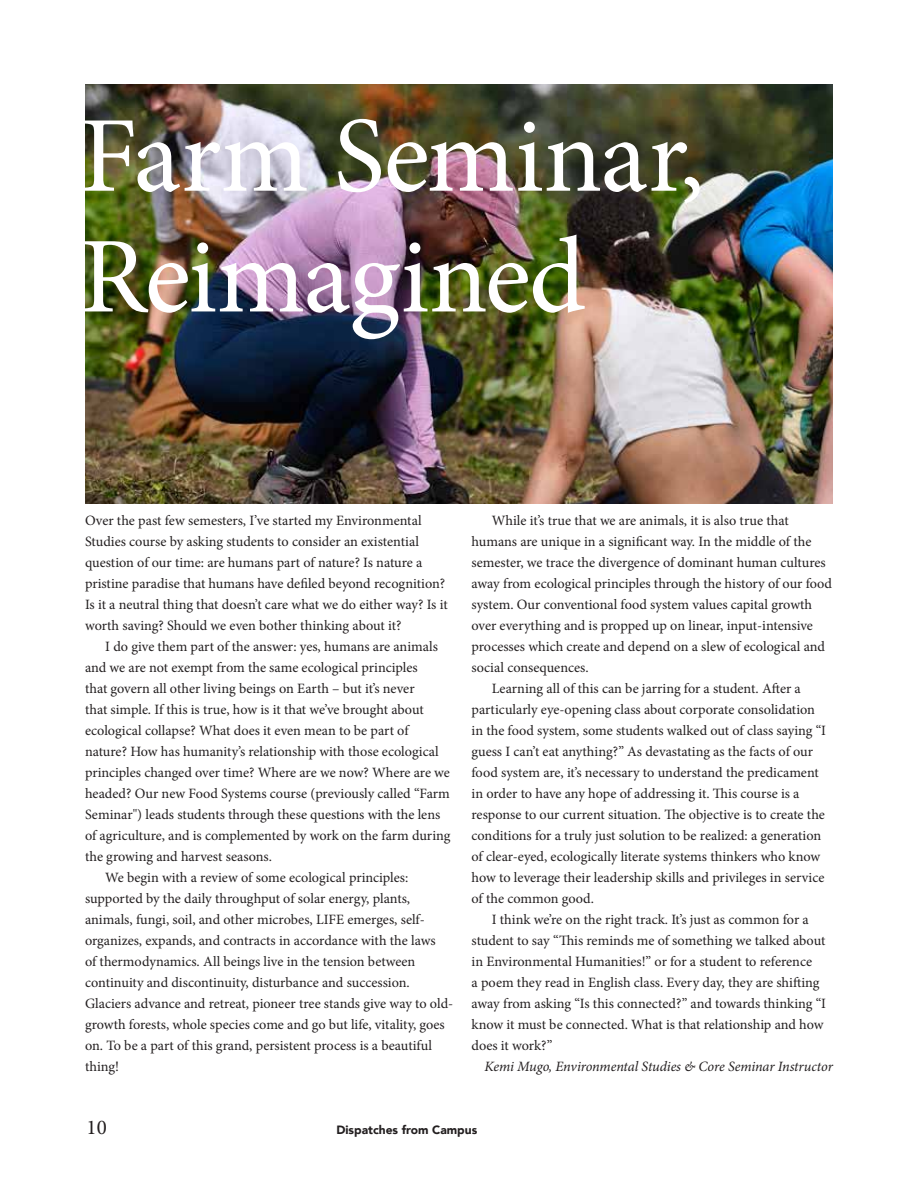
<style>
.page{position:relative;width:918px;height:1188px;background:#fff}
.page>*{position:absolute;margin:0;border:0;box-sizing:border-box;transform-origin:0 0}
.t1{font:108px/120.8px "Minion Pro";letter-spacing:-.01em;color:#fff}
.t2{font:21px "Minion Pro";color:#231f20}
.t3{font:14.25px/21px "Minion Pro";color:#231f20}
.t4{font:italic 14.25px "Minion Pro";letter-spacing:-.01em;color:#231f20}
.t5{font:900 12px "Avenir";color:#231f20}
</style>
<div class="page">
<img style="left:85px;top:84px;width:748px;height:420px">
<h1 class="t1" style="left:80px;top:96px;width:625px">Farm Seminar,<br>Reimagined</h1>
<p class="t3" style="left:85px;top:510px;width:364px">Over the past few semesters, I’ve started my Environmental Studies course by asking students to consider an existential question of our time: are humans part of nature? Is nature a pristine paradise that humans have defiled beyond recognition?<br>Is it a neutral thing that doesn’t care what we do either way? Is it worth saving? Should we even bother thinking about it?</p>
<p class="t3" style="left:105px;top:636px;width:334px">I do give them part of the answer: yes, humans are animals</p>
<p class="t3" style="left:85px;top:657px;width:334px">and we are not exempt from the same ecological principles</p>
<p class="t3" style="left:85px;top:678px;width:331px">that govern all other living beings on Earth – but it’s never</p>
<p class="t3" style="left:85px;top:699px;width:340px">that simple. If this is true, how is it that we’ve brought about</p>
<p class="t3" style="left:85px;top:720px;width:325px">ecological collapse? What does it even mean to be part of</p>
<p class="t3" style="left:85px;top:741px;width:355px">nature? How has humanity’s relationship with those ecological</p>
<p class="t3" style="left:85px;top:762px;width:366px">principles changed over time? Where are we now? Where are we</p>
<p class="t3" style="left:85px;top:783px;width:366px">headed? Our new Food Systems course (previously called “Farm</p>
<p class="t3" style="left:85px;top:804px;width:357px">Seminar") leads students through these questions with the lens</p>
<p class="t3" style="left:85px;top:825px;width:367px">of agriculture, and is complemented by work on the farm during</p>
<p class="t3" style="left:85px;top:846px;width:188px">the growing and harvest seasons.</p>
<p class="t3" style="left:105px;top:867px;width:305px">We begin with a review of some ecological principles:</p>
<p class="t3" style="left:85px;top:888px;width:327px">supported by the daily throughput of solar energy, plants,</p>
<p class="t3" style="left:85px;top:909px;width:341px">animals, fungi, soil, and other microbes, LIFE emerges, self-</p>
<p class="t3" style="left:85px;top:930px;width:352px">organizes, expands, and contracts in accordance with the laws</p>
<p class="t3" style="left:85px;top:951px;width:332px">of thermodynamics. All beings live in the tension between</p>
<p class="t3" style="left:85px;top:972px;width:326px">continuity and discontinuity, disturbance and succession.</p>
<p class="t3" style="left:85px;top:993px;width:370px">Glaciers advance and retreat, pioneer tree stands give way to old-</p>
<p class="t3" style="left:85px;top:1014px;width:361px">growth forests, whole species come and go but life, vitality, goes</p>
<p class="t3" style="left:85px;top:1035px;width:349px">on. To be a part of this grand, persistent process is a beautiful</p>
<p class="t3" style="left:85px;top:1056px;width:36px">thing!</p>
<p class="t3" style="left:492px;top:510px;width:298px">While it’s true that we are animals, it is also true that</p>
<p class="t3" style="left:472px;top:531px;width:341px">humans are unique in a significant way. In the middle of the</p>
<p class="t3" style="left:472px;top:552px;width:356px">semester, we trace the divergence of dominant human cultures</p>
<p class="t3" style="left:472px;top:573px;width:362px">away from ecological principles through the history of our food</p>
<p class="t3" style="left:472px;top:594px;width:342px">system. Our conventional food system values capital growth</p>
<p class="t3" style="left:472px;top:615px;width:343px">over everything and is propped up on linear, input-intensive</p>
<p class="t3" style="left:472px;top:636px;width:355px">processes which create and depend on a slew of ecological and</p>
<p class="t3" style="left:472px;top:657px;width:119px">social consequences.</p>
<p class="t3" style="left:492px;top:678px;width:311px">Learning all of this can be jarring for a student. After a</p>
<p class="t3" style="left:472px;top:699px;width:345px">particularly eye-opening class about corporate consolidation</p>
<p class="t3" style="left:472px;top:720px;width:356px">in the food system, some students walked out of class saying “I</p>
<p class="t3" style="left:472px;top:741px;width:343px">guess I can’t eat anything?” As devastating as the facts of our</p>
<p class="t3" style="left:472px;top:762px;width:349px">food system are, it’s necessary to understand the predicament</p>
<p class="t3" style="left:472px;top:783px;width:329px">in order to have any hope of addressing it. This course is a</p>
<p class="t3" style="left:472px;top:804px;width:355px">response to our current situation. The objective is to create the</p>
<p class="t3" style="left:472px;top:825px;width:351px">conditions for a truly just solution to be realized: a generation</p>
<p class="t3" style="left:472px;top:846px;width:350px">of clear-eyed, ecologically literate systems thinkers who know</p>
<p class="t3" style="left:472px;top:867px;width:354px">how to leverage their leadership skills and privileges in service</p>
<p class="t3" style="left:472px;top:888px;width:124px">of the common good.</p>
<p class="t3" style="left:492px;top:909px;width:319px">I think we’re on the right track. It’s just as common for a</p>
<p class="t3" style="left:472px;top:930px;width:355px">student to say “This reminds me of something we talked about</p>
<p class="t3" style="left:472px;top:951px;width:342px">in Environmental Humanities!” or for a student to reference</p>
<p class="t3" style="left:472px;top:972px;width:350px">a poem they read in English class. Every day, they are shifting</p>
<p class="t3" style="left:472px;top:993px;width:356px">away from asking “Is this connected?” and towards thinking “I</p>
<p class="t3" style="left:472px;top:1014px;width:354px">know it must be connected. What is that relationship and how</p>
<p class="t3" style="left:472px;top:1035px;width:83px">does it work?”</p>
<p class="t4" style="left:484px;top:1057px;width:350px">Kemi Mugo, Environmental Studies &amp; Core Seminar Instructor</p>
<h2 class="t2" style="left:87px;top:1113px;width:22px">10</h2>
<p class="t5" style="left:336px;top:1120px;width:142px">Dispatches from Campus</p>
</div>
